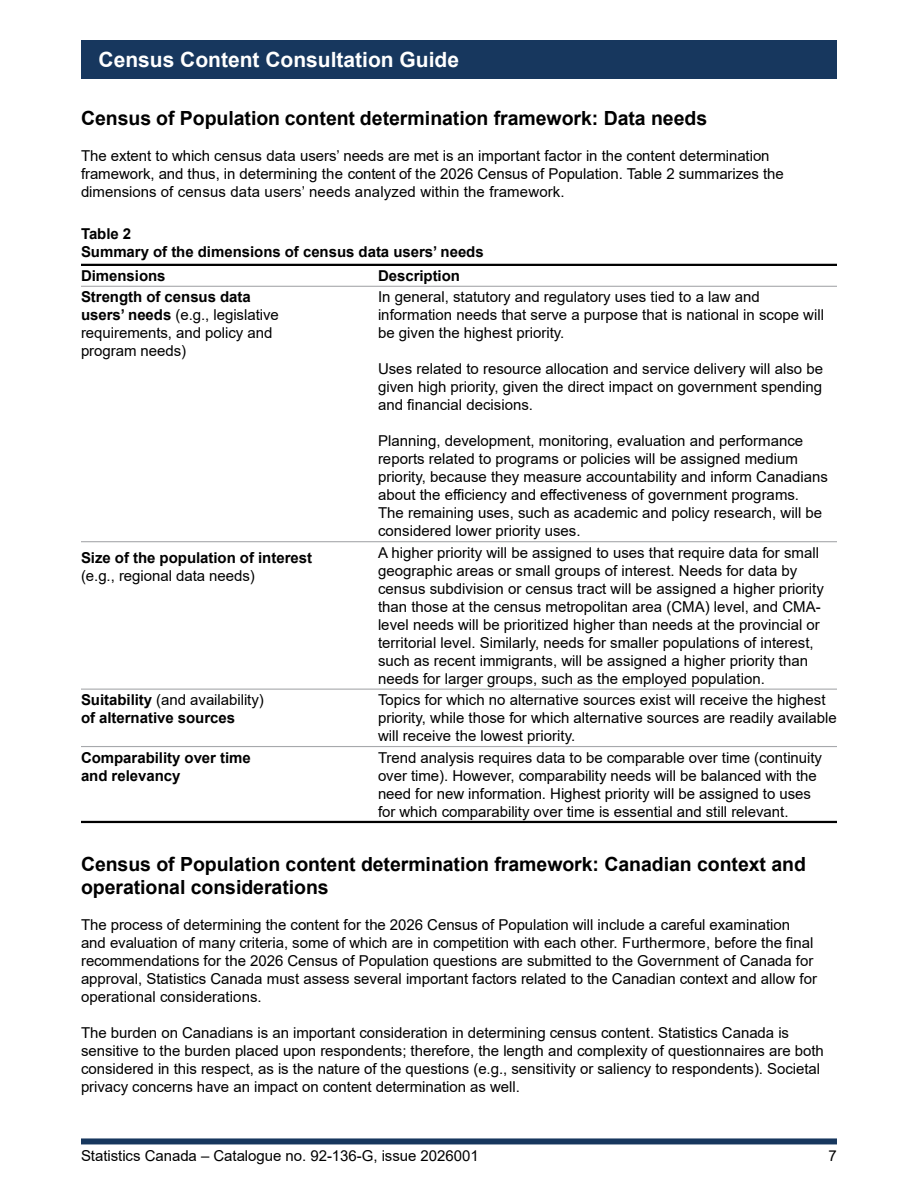
<style>
.page{position:relative;width:918px;height:1188px;background:#fff}
.page>*{position:absolute;margin:0;border:0;box-sizing:border-box;transform-origin:0 0}
.t1{font:700 21px "Arial";color:#fff}
.t2{font:700 19.5px/22.5px "Arial";letter-spacing:-.005em;color:#000}
.t3{font:15px/18px "Arial";color:#000}
.t4{font:700 15px/18px "Arial";letter-spacing:-.005em;color:#000}
.s1{font-weight:700}
.s2{font-weight:400}
</style>
<div class="page">
<div style="left:81px;top:1138px;width:756px;height:6px;background:#17375e"></div>
<div style="left:81px;top:40px;width:756px;height:39px;background:#17375e"></div>
<svg style="left:81px;top:263px;width:756px;height:558px"></svg>
<hr style="left:378px;top:689px;width:459px;height:1px;background:#a7a9ac">
<hr style="left:378px;top:746px;width:459px;height:1px;background:#a7a9ac">
<hr style="left:81px;top:286px;width:297px;height:1px;background:#a7a9ac">
<hr style="left:81px;top:541px;width:297px;height:1px;background:#a7a9ac">
<hr style="left:81px;top:264px;width:297px;height:2px;background:#000">
<hr style="left:378px;top:264px;width:459px;height:2px;background:#000">
<hr style="left:81px;top:821px;width:297px;height:2px;background:#000">
<hr style="left:378px;top:821px;width:459px;height:2px;background:#000">
<hr style="left:378px;top:286px;width:459px;height:1px;background:#a7a9ac">
<hr style="left:378px;top:541px;width:459px;height:1px;background:#a7a9ac">
<hr style="left:81px;top:689px;width:297px;height:1px;background:#a7a9ac">
<hr style="left:81px;top:746px;width:297px;height:1px;background:#a7a9ac">
<h1 class="t1" style="left:99px;top:45px;width:362px">Census Content Consultation Guide</h1>
<h2 class="t2" style="left:81px;top:107px;width:628px">Census of Population content determination framework: Data needs</h2>
<p class="t3" style="left:81px;top:147px;width:704px">The extent to which census data users’ needs are met is an important factor in the content determination framework, and thus, in determining the content of the 2026 Census of Population. Table 2 summarizes the dimensions of census data users’ needs analyzed within the framework.</p>
<p class="t4" style="left:81px;top:225px;width:404px">Table 2<br>Summary of the dimensions of census data users’ needs</p>
<p class="t4" style="left:81px;top:267px;width:86px">Dimensions</p>
<p class="t4" style="left:378px;top:267px;width:84px">Description</p>
<p class="t3" style="left:81px;top:288px;width:199px"><span class="s1">Strength of census data users’ needs</span> (e.g., legislative requirements, and policy and program needs)</p>
<p class="t3" style="left:378px;top:288px;width:448px">In general, statutory and regulatory uses tied to a law and information needs that serve a purpose that is national in scope will be given the highest priority.</p>
<p class="t3" style="left:378px;top:360px;width:447px;text-align:justify">Uses related to resource allocation and service delivery will also be given high priority, given the direct impact on government spending and financial decisions.</p>
<p class="t3" style="left:378px;top:432px;width:451px">Planning, development, monitoring, evaluation and performance reports related to programs or policies will be assigned medium priority, because they measure accountability and inform Canadians about the efficiency and effectiveness of government programs.<br>The remaining uses, such as academic and policy research, will be considered lower priority uses.</p>
<p class="t4" style="left:81px;top:549px;width:233px">Size of the population of interest</p>
<p class="t3" style="left:81px;top:567px;width:175px">(e.g., regional data needs)</p>
<p class="t3" style="left:378px;top:544px;width:447px">A higher priority will be assigned to uses that require data for small geographic areas or small groups of interest. Needs for data by census subdivision or census tract will be assigned a higher priority than those at the census metropolitan area (CMA) level, and CMA&shy;level needs will be prioritized higher than needs at the provincial or territorial level. Similarly, needs for smaller populations of interest, such as recent immigrants, will be assigned a higher priority than needs for larger groups, such as the employed population.</p>
<p class="t4" style="left:81px;top:691px;width:184px">Suitability <span class="s2">(and availability) </span>of alternative sources</p>
<p class="t3" style="left:378px;top:691px;width:460px">Topics for which no alternative sources exist will receive the highest priority, while those for which alternative sources are readily available will receive the lowest priority.</p>
<p class="t4" style="left:81px;top:749px;width:171px">Comparability over time and relevancy</p>
<p class="t3" style="left:378px;top:748px;width:446px">Trend analysis requires data to be comparable over time (continuity over time). However, comparability needs will be balanced with the need for new information. Highest priority will be assigned to uses for which comparability over time is essential and still relevant.</p>
<h2 class="t2" style="left:81px;top:853px;width:726px">Census of Population content determination framework: Canadian context and operational considerations</h2>
<p class="t3" style="left:81px;top:915px;width:738px">The process of determining the content for the 2026 Census of Population will include a careful examination and evaluation of many criteria, some of which are in competition with each other. Furthermore, before the final recommendations for the 2026 Census of Population questions are submitted to the Government of Canada for approval, Statistics Canada must assess several important factors related to the Canadian context and allow for operational considerations.</p>
<p class="t3" style="left:81px;top:1023px;width:744px">The burden on Canadians is an important consideration in determining census content. Statistics Canada is sensitive to the burden placed upon respondents; therefore, the length and complexity of questionnaires are both considered in this respect, as is the nature of the questions (e.g., sensitivity or saliency to respondents). Societal privacy concerns have an impact on content determination as well.</p>
<p class="t3" style="left:81px;top:1146px;width:399px">Statistics Canada – Catalogue no. 92-136-G, issue 2026001</p>
<p class="t3" style="left:829px;top:1146px;width:10px">7</p>
</div>
